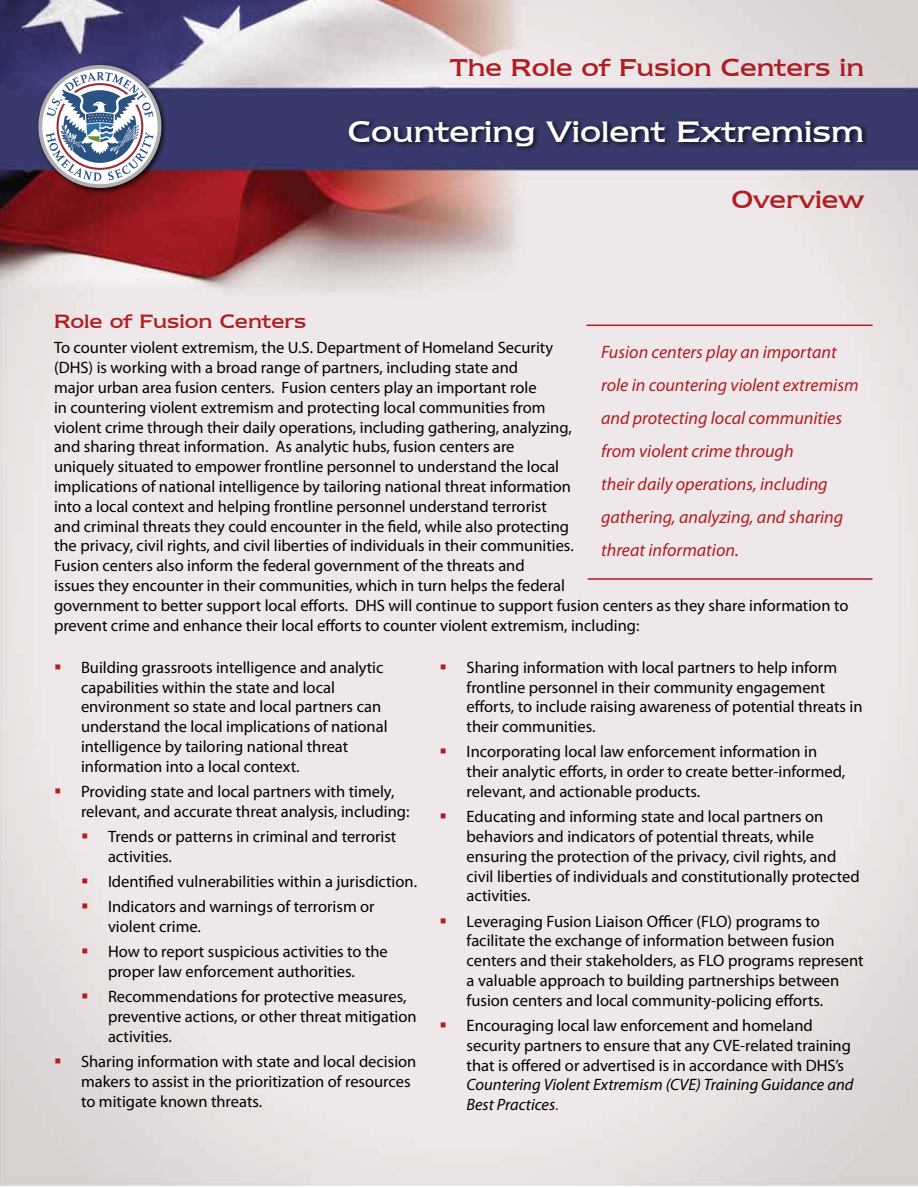
<style>
.page{position:relative;width:918px;height:1188px;background:#fff}
.page>*{position:absolute;margin:0;border:0;box-sizing:border-box;transform-origin:0 0}
.subhead_one{font:34.5px "Newtext IT Cby BT";color:#fff}
.subhead_one_red{font:28.5px "Newtext IT Cby BT";color:#b11c20}
.subhead_one-2{font:28.5px "Newtext IT Cby BT";color:#b11c20}
.subhead_one-3{font:22.5px "Newtext IT Cby BT";color:#b11c20}
.caption_text_two{font:italic 18px/33px "Myriad Pro";color:#b11c20}
.bullet{font:16.5px/19.8px "Myriad Pro";color:#000}
.body_text{font:16.5px/19.8px "Myriad Pro";color:#000}
.bullet_2{font:16.5px/19.8px "Myriad Pro";color:#000}
.s1{font-style:italic}
.s2{color:#b11c20}
</style>
<div class="page">
<img style="left:0;top:0;width:918px;height:1186px">
<div style="left:347px;top:118px;width:523px;height:34px;background:#000;opacity:.75"></div>
<div style="left:36px;top:63px;width:132px;height:132px;background:#000;opacity:.75"></div>
<svg style="left:38px;top:65px;width:123px;height:123px"></svg>
<hr style="left:586px;top:325px;width:287px;height:1px;background:#b11c20">
<hr style="left:588px;top:578px;width:285px;height:2px;background:#b11c20">
<svg style="left:55px;top:664px;width:5px;height:5px"></svg>
<svg style="left:55px;top:789px;width:5px;height:4px"></svg>
<svg style="left:82px;top:834px;width:5px;height:4px"></svg>
<svg style="left:82px;top:879px;width:5px;height:4px"></svg>
<svg style="left:82px;top:904px;width:5px;height:5px"></svg>
<svg style="left:82px;top:949px;width:5px;height:5px"></svg>
<svg style="left:82px;top:994px;width:5px;height:5px"></svg>
<svg style="left:55px;top:1059px;width:5px;height:4px"></svg>
<svg style="left:441px;top:664px;width:5px;height:5px"></svg>
<svg style="left:441px;top:749px;width:5px;height:5px"></svg>
<svg style="left:441px;top:814px;width:5px;height:5px"></svg>
<svg style="left:441px;top:918px;width:5px;height:5px"></svg>
<svg style="left:441px;top:1023px;width:5px;height:4px"></svg>
<p class="subhead_one_red" style="left:450px;top:51px;width:416px">The Role of Fusion Centers in</p>
<p class="subhead_one" style="left:348px;top:112px;width:518px">Countering Violent Extremism</p>
<p class="subhead_one-2" style="left:731px;top:184px;width:134px">Overview</p>
<p class="subhead_one-3" style="left:54px;top:309px;width:254px">Role of Fusion Centers</p>
<p class="body_text" style="left:54px;top:338px;width:796px">To counter violent extremism, the U.S. Department of Homeland Security<br>(DHS) is working with a broad range of partners, including state and<br>major urban area fusion centers. Fusion centers play an important role<br>in countering violent extremism and protecting local communities from<br>violent crime through their daily operations, including gathering, analyzing,<br>and sharing threat information. As analytic hubs, fusion centers are<br>uniquely situated to empower frontline personnel to understand the local<br>implications of national intelligence by tailoring national threat information<br>into a local context and helping frontline personnel understand terrorist<br>and criminal threats they could encounter in the field, while also protecting<br>the privacy, civil rights, and civil liberties of individuals in their communities.<br>Fusion centers also inform the federal government of the threats and<br>issues they encounter in their communities, which in turn helps the federal<br>government to better support local efforts. DHS will continue to support fusion centers as they share information to prevent crime and enhance their local efforts to counter violent extremism, including:</p>
<p class="bullet" style="left:81px;top:657px;width:308px">Building grassroots intelligence and analytic capabilities within the state and local environment so state and local partners can understand the local implications of national intelligence by tailoring national threat information into a local context.</p>
<p class="bullet" style="left:81px;top:781px;width:330px">Providing state and local partners with timely, relevant, and accurate threat analysis, including:</p>
<p class="bullet_2" style="left:108px;top:826px;width:290px">Trends or patterns in criminal and terrorist activities.</p>
<p class="bullet_2" style="left:108px;top:871px;width:311px">Identified vulnerabilities within a jurisdiction.</p>
<p class="bullet_2" style="left:108px;top:897px;width:268px">Indicators and warnings of terrorism or violent crime.</p>
<p class="bullet_2" style="left:108px;top:942px;width:281px">How to report suspicious activities to the proper law enforcement authorities.</p>
<p class="bullet_2" style="left:108px;top:987px;width:310px">Recommendations for protective measures, preventive actions, or other threat mitigation activities.</p>
<p class="bullet" style="left:81px;top:1051px;width:337px">Sharing information with state and local decision makers to assist in the prioritization of resources to mitigate known threats.</p>
<p class="caption_text_two" style="left:601px;top:335px;width:259px">Fusion centers play an important role in countering violent extremism and protecting local communities from violent crime through<br>their daily operations, including gathering, analyzing, and sharing threat information.</p>
<p class="bullet" style="left:467px;top:657px;width:398px">Sharing information with local partners to help inform frontline personnel in their community engagement efforts, to include raising awareness of potential threats in their communities.</p>
<p class="bullet" style="left:467px;top:742px;width:380px">Incorporating local law enforcement information in their analytic efforts, in order to create better-informed, relevant, and actionable products.</p>
<p class="bullet" style="left:467px;top:807px;width:395px">Educating and informing state and local partners on behaviors and indicators of potential threats, while ensuring the protection of the privacy, civil rights, and civil liberties of individuals and constitutionally protected activities.</p>
<p class="bullet" style="left:467px;top:911px;width:399px">Leveraging Fusion Liaison Officer (FLO) programs to facilitate the exchange of information between fusion centers and their stakeholders, as FLO programs represent a valuable approach to building partnerships between fusion centers and local community-policing efforts.</p>
<p class="bullet" style="left:467px;top:1015px;width:388px">Encouraging local law enforcement and homeland security partners to ensure that any CVE-related training that is offered or advertised is in accordance with DHS’s <span class="s1">Countering Violent Extremism (CVE) Training Guidance and Best Practices</span><span class="s2">.</span></p>
</div>
